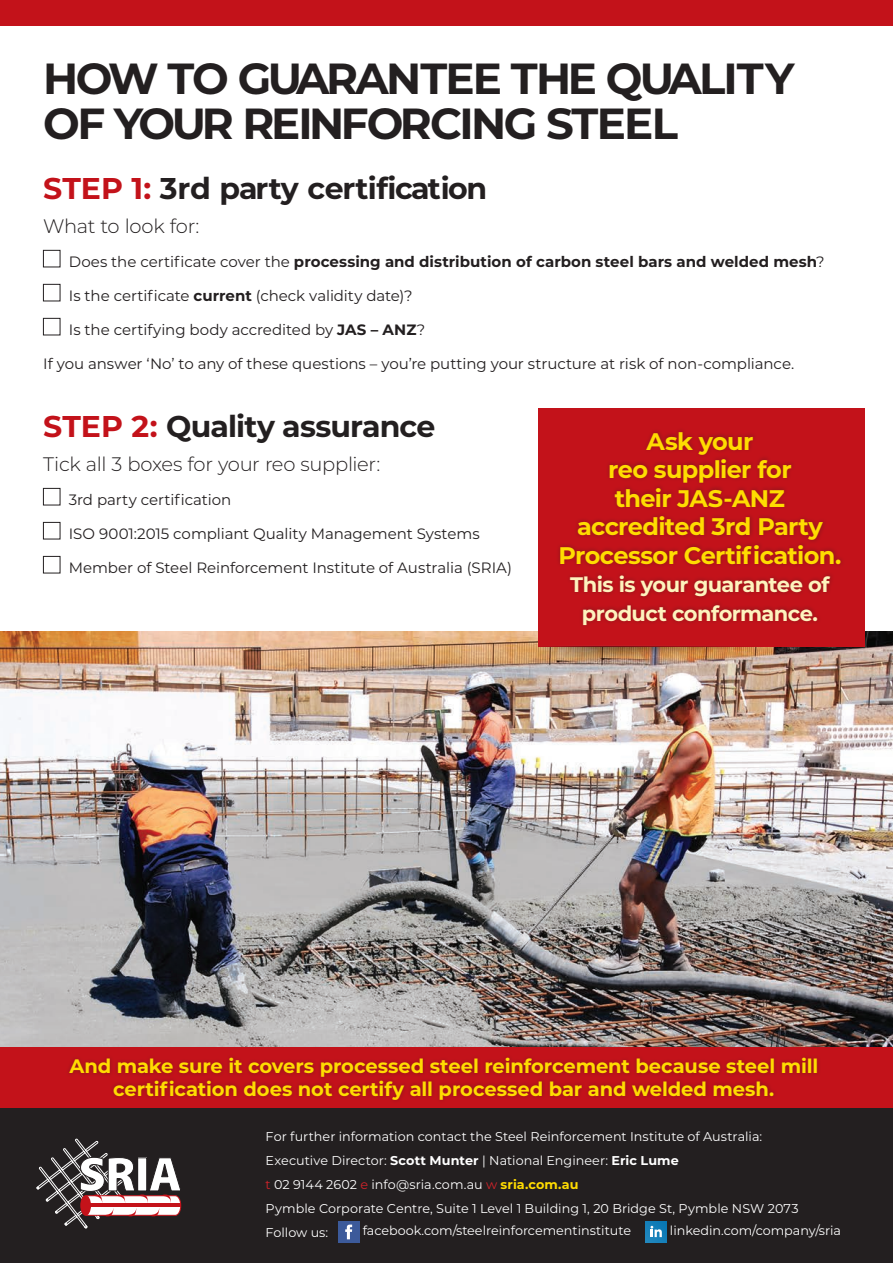
<style>
.page{position:relative;width:893px;height:1263px;background:#fff}
.page>*{position:absolute;margin:0;border:0;box-sizing:border-box;transform-origin:0 0}
.t1{font:700 43.5px/45px "Montserrat";letter-spacing:-.06em;color:#231f20}
.t2{font:700 30px "Montserrat";letter-spacing:-.03em;color:#231f20}
.t3{font:700 24px/28.5px "Montserrat";letter-spacing:-.025em;color:#ffdc01;text-align:center}
.t4{font:700 21px/28.5px "Montserrat";letter-spacing:-.03em;color:#fef3be;text-align:center}
.t5{font:700 19.5px/22.5px "Montserrat";letter-spacing:-.005em;color:#ffdc01;text-align:center}
.t6{font:300 19.5px "Montserrat";letter-spacing:-.02em;color:#231f20}
.t7{font:15px "Montserrat";letter-spacing:-.005em;color:#231f20}
.t8{font:700 15px "Montserrat";letter-spacing:.005em;color:#231f20}
.t9{font:12.75px "Montserrat";color:#fff}
.s1{color:#c3121a}
.s2{font-weight:400}
.s3{font-weight:700}
.s4{color:#d1232a}
.s5{font-weight:700;color:#ffdc01}
</style>
<div class="page">
<div style="left:43px;top:250px;width:17px;height:17px;border:1px solid #231f20"></div>
<div style="left:43px;top:284px;width:17px;height:17px;border:1px solid #231f20"></div>
<div style="left:43px;top:318px;width:17px;height:17px;border:1px solid #231f20"></div>
<div style="left:43px;top:488px;width:17px;height:17px;border:1px solid #231f20"></div>
<div style="left:43px;top:522px;width:17px;height:17px;border:1px solid #231f20"></div>
<div style="left:43px;top:556px;width:17px;height:17px;border:1px solid #231f20"></div>
<img style="left:0;top:631px;width:893px;height:411px">
<img style="left:0;top:1042px;width:893px;height:5px">
<div style="left:0;top:0;width:893px;height:26px;background:#c3121a"></div>
<div style="left:0;top:1047px;width:893px;height:62px;background:#c3121a"></div>
<div style="left:0;top:1109px;width:893px;height:154px;background:#231f20"></div>
<svg style="left:645px;top:1221px;width:22px;height:21px"></svg>
<svg style="left:650px;top:1226px;width:12px;height:11px"></svg>
<div style="left:338px;top:1221px;width:21px;height:21px;background:#3c5a9a"></div>
<svg style="left:345px;top:1224px;width:7px;height:15px"></svg>
<svg style="left:37px;top:1139px;width:144px;height:89px"></svg>
<div style="left:65px;top:1054px;width:756px;height:49px;background:#231f20;opacity:.35"></div>
<div style="left:538px;top:408px;width:327px;height:238px;background:#c3121a"></div>
<div style="left:556px;top:428px;width:289px;height:201px;background:#231f20;opacity:.35"></div>
<img style="left:538px;top:626px;width:260px;height:46px">
<p class="t1" style="left:43px;top:54px;width:753px">HOW TO GUARANTEE THE QUALITY<br>OF YOUR REINFORCING STEEL</p>
<p class="t2" style="left:43px;top:167px;width:445px"><span class="s1">STEP 1:</span> 3rd party certification</p>
<p class="t6" style="left:43px;top:213px;width:158px">What to look for:</p>
<p class="t8" style="left:69px;top:251px;width:757px"><span class="s2">Does the certificate cover the</span> processing and distribution of carbon steel bars and welded mesh<span class="s2">?</span></p>
<p class="t7" style="left:69px;top:286px;width:345px">Is the certificate <span class="s3">current</span> (check validity date)?</p>
<p class="t7" style="left:69px;top:320px;width:358px">Is the certifying body accredited by <span class="s3">JAS – ANZ</span>?</p>
<p class="t7" style="left:43px;top:354px;width:752px">If you answer ‘No’ to any of these questions – you’re putting your structure at risk of non-compliance.</p>
<p class="t2" style="left:43px;top:405px;width:394px"><span class="s1">STEP 2:</span> Quality assurance</p>
<p class="t6" style="left:43px;top:451px;width:338px">Tick all 3 boxes for your reo supplier:</p>
<p class="t7" style="left:69px;top:490px;width:164px">3rd party certification</p>
<p class="t7" style="left:69px;top:524px;width:412px">ISO 9001:2015 compliant Quality Management Systems</p>
<p class="t7" style="left:69px;top:558px;width:445px">Member of Steel Reinforcement Institute of Australia (SRIA)</p>
<p class="t3" style="left:558px;top:426px;width:284px">Ask your<br>reo supplier for<br>their JAS-ANZ accredited 3rd Party<br>Processor Certification.</p>
<p class="t4" style="left:570px;top:569px;width:261px">This is your guarantee of product conformance.</p>
<p class="t5" style="left:69px;top:1054px;width:750px">And make sure it covers processed steel reinforcement because steel mill certification does not certify all processed bar and welded mesh.</p>
<p class="t9" style="left:266px;top:1127px;width:498px">For further information contact the Steel Reinforcement Institute of Australia:</p>
<p class="t9" style="left:266px;top:1151px;width:415px">Executive Director: <span class="s3">Scott Munter</span> | National Engineer: <span class="s3">Eric Lume</span></p>
<p class="t9" style="left:266px;top:1175px;width:314px"><span class="s4">t</span> 02 9144 2602 <span class="s4">e</span> info@sria.com.au <span class="s4">w</span> <span class="s5">sria.com.au</span></p>
<p class="t9" style="left:266px;top:1199px;width:534px">Pymble Corporate Centre, Suite 1 Level 1 Building 1, 20 Bridge St, Pymble NSW 2073</p>
<p class="t9" style="left:266px;top:1223px;width:64px">Follow us:</p>
<p class="t9" style="left:363px;top:1222px;width:270px">facebook.com/steelreinforcementinstitute</p>
<p class="t9" style="left:670px;top:1222px;width:173px">linkedin.com/company/sria</p>
</div>
